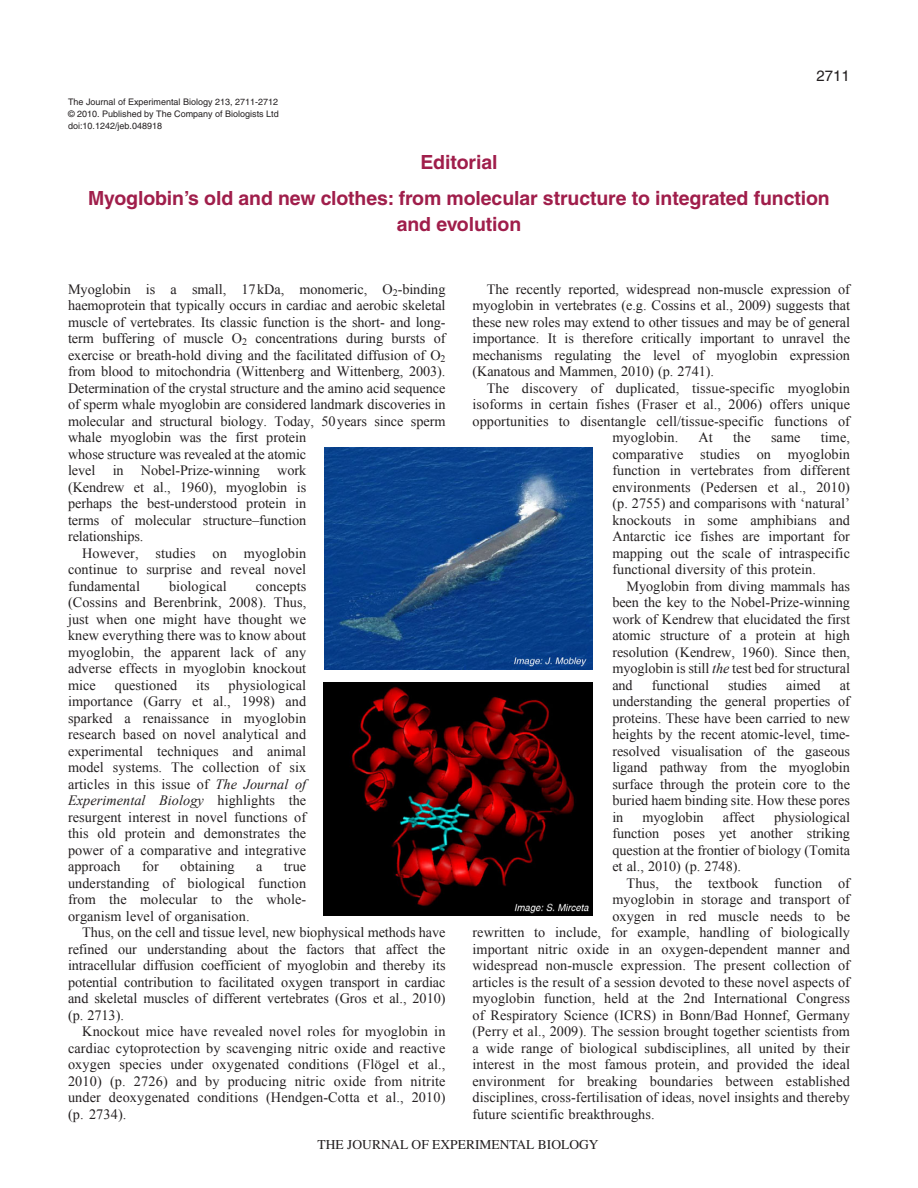
<style>
.page{position:relative;width:918px;height:1188px;background:#fff}
.page>*{position:absolute;margin:0;border:0;box-sizing:border-box;transform-origin:0 0}
.t1{font:700 19.5px/36px "Helvetica";letter-spacing:-.005em;color:#a01e4b;text-align:center}
.t2{font:15px "Helvetica";color:#231f20}
.t3{font:14.25px/16.5px "Times New Roman";letter-spacing:.005em;color:#231f20;text-align:justify}
.t4{font:13.5px "Times";color:#231f20}
.t5{font:9px/12.1px "Helvetica";color:#231f20;text-align:justify}
.s1{font-style:italic}
</style>
<div class="page">
<img style="left:324px;top:447px;width:268px;height:223px">
<img style="left:324px;top:682px;width:268px;height:233px">
<p class="t2" style="left:817px;top:70px;width:35px">2711</p>
<p class="t5" style="left:68px;top:96px;width:212px">The Journal of Experimental Biology 213, 2711-2712 © 2010. Published by The Company of Biologists Ltd doi:10.1242/jeb.048918</p>
<h1 class="t1" style="left:88px;top:146px;width:743px">Editorial<br>Myoglobin’s old and new clothes: from molecular structure to integrated function</h1>
<h1 class="t1" style="left:397px;top:208px;width:126px">and evolution</h1>
<p class="t3" style="left:68px;top:281px;width:379px">Myoglobin is a small, 17kDa, monomeric, O<sub>2</sub>-binding</p>
<p class="t3" style="left:68px;top:297px;width:379px">haemoprotein that typically occurs in cardiac and aerobic skeletal</p>
<p class="t3" style="left:68px;top:314px;width:379px">muscle of vertebrates. Its classic function is the short- and long-</p>
<p class="t3" style="left:68px;top:330px;width:379px">term buffering of muscle O<sub>2</sub> concentrations during bursts of</p>
<p class="t3" style="left:68px;top:347px;width:379px">exercise or breath-hold diving and the facilitated diffusion of O<sub>2</sub></p>
<p class="t3" style="left:68px;top:363px;width:379px">from blood to mitochondria (Wittenberg and Wittenberg, 2003).</p>
<p class="t3" style="left:68px;top:380px;width:379px">Determination of the crystal structure and the amino acid sequence</p>
<p class="t3" style="left:68px;top:396px;width:379px">of sperm whale myoglobin are considered landmark discoveries in</p>
<p class="t3" style="left:68px;top:413px;width:379px">molecular and structural biology. Today, 50years since sperm</p>
<p class="t3" style="left:68px;top:429px;width:240px">whale myoglobin was the first protein</p>
<p class="t3" style="left:68px;top:446px;width:240px">whose structure was revealed at the atomic</p>
<p class="t3" style="left:68px;top:462px;width:240px">level in Nobel-Prize-winning work</p>
<p class="t3" style="left:68px;top:479px;width:240px">(Kendrew et al., 1960), myoglobin is</p>
<p class="t3" style="left:68px;top:495px;width:240px">perhaps the best-understood protein in</p>
<p class="t3" style="left:68px;top:512px;width:240px">terms of molecular structure–function</p>
<p class="t3" style="left:68px;top:528px;width:77px">relationships.</p>
<p class="t3" style="left:82px;top:545px;width:225px">However, studies on myoglobin</p>
<p class="t3" style="left:68px;top:561px;width:240px">continue to surprise and reveal novel</p>
<p class="t3" style="left:68px;top:578px;width:73px">fundamental</p>
<p class="t3" style="left:169px;top:578px;width:59px">biological</p>
<p class="t3" style="left:68px;top:578px;width:240px;text-indent:188px">concepts (Cossins and Berenbrink, 2008). Thus, just when one might have thought we knew everything there was to know about myoglobin, the apparent lack of any adverse effects in myoglobin knockout mice</p>
<p class="t3" style="left:68px;top:677px;width:240px;text-indent:161px">physiological importance (Garry et al., 1998) and sparked a renaissance in myoglobin research based on novel analytical and experimental techniques and animal model systems. The collection of six articles in this issue of <span class="s1">The Journal of Experimental Biology</span> highlights the resurgent interest in novel functions of this old protein and demonstrates the power of a comparative and integrative approach</p>
<p class="t3" style="left:115px;top:677px;width:64px">questioned</p>
<p class="t3" style="left:196px;top:677px;width:15px">its</p>
<p class="t3" style="left:142px;top:858px;width:18px">for</p>
<p class="t3" style="left:180px;top:858px;width:56px">obtaining</p>
<p class="t3" style="left:256px;top:858px;width:8px">a</p>
<p class="t3" style="left:68px;top:858px;width:240px;text-indent:216px">true understanding of biological function from the molecular to the whole&shy;organism level of organisation.</p>
<p class="t3" style="left:68px;top:924px;width:379px;text-indent:14px">Thus, on the cell and tissue level, new biophysical methods have refined our understanding about the factors that affect the intracellular diffusion coefficient of myoglobin and thereby its potential contribution to facilitated oxygen transport in cardiac and skeletal muscles of different vertebrates (Gros et al., 2010) (p. 2713).</p>
<p class="t3" style="left:68px;top:1023px;width:379px;text-indent:14px">Knockout mice have revealed novel roles for myoglobin in cardiac cytoprotection by scavenging nitric oxide and reactive oxygen species under oxygenated conditions (Flögel et al., 2010) (p. 2726) and by producing nitric oxide from nitrite under deoxygenated conditions (Hendgen-Cotta et al., 2010) (p. 2734).</p>
<p class="t3" style="left:473px;top:281px;width:379px;text-indent:14px">The recently reported, widespread non-muscle expression of myoglobin in vertebrates (e.g. Cossins et al., 2009) suggests that these new roles may extend to other tissues and may be of general importance. It is therefore critically important to unravel the mechanisms regulating the level of myoglobin expression (Kanatous and Mammen, 2010) (p. 2741).</p>
<p class="t3" style="left:487px;top:380px;width:365px">The discovery of duplicated, tissue-specific myoglobin</p>
<p class="t3" style="left:473px;top:396px;width:379px">isoforms in certain fishes (Fraser et al., 2006) offers unique</p>
<p class="t3" style="left:473px;top:413px;width:379px">opportunities to disentangle cell/tissue-specific functions of</p>
<p class="t3" style="left:612px;top:429px;width:67px">myoglobin.</p>
<p class="t3" style="left:699px;top:429px;width:16px">At</p>
<p class="t3" style="left:733px;top:429px;width:19px">the</p>
<p class="t3" style="left:771px;top:429px;width:31px">same</p>
<p class="t3" style="left:612px;top:429px;width:239px;text-indent:208px">time, comparative studies on myoglobin function in vertebrates from different environments (Pedersen et al., 2010) (p. 2755) and comparisons with ‘natural’ knockouts in some amphibians and Antarctic ice fishes are important for mapping out the scale of intraspecific functional diversity of this protein.</p>
<p class="t3" style="left:612px;top:578px;width:239px;text-indent:14px">Myoglobin from diving mammals has been the key to the Nobel-Prize-winning work of Kendrew that elucidated the first atomic structure of a protein at high resolution (Kendrew, 1960). Since then, myoglobin is still <span class="s1">the</span> test bed for structural and</p>
<p class="t3" style="left:652px;top:677px;width:59px">functional</p>
<p class="t3" style="left:728px;top:677px;width:41px">studies</p>
<p class="t3" style="left:786px;top:677px;width:36px">aimed</p>
<p class="t3" style="left:612px;top:677px;width:239px;text-indent:227px">at understanding the general properties of proteins. These have been carried to new heights by the recent atomic-level, time&shy;resolved visualisation of the gaseous ligand pathway from the myoglobin surface through the protein core to the buried haem binding site. How these pores in</p>
<p class="t3" style="left:612px;top:809px;width:239px;text-indent:162px">physiological function poses yet another striking question at the frontier of biology (Tomita et al., 2010) (p. 2748).</p>
<p class="t3" style="left:627px;top:875px;width:225px">Thus, the textbook function of</p>
<p class="t3" style="left:612px;top:891px;width:239px">myoglobin in storage and transport of</p>
<p class="t3" style="left:612px;top:908px;width:239px">oxygen in red muscle needs to be</p>
<p class="t3" style="left:473px;top:924px;width:379px">rewritten to include, for example, handling of biologically</p>
<p class="t3" style="left:473px;top:941px;width:379px">important nitric oxide in an oxygen-dependent manner and</p>
<p class="t3" style="left:473px;top:957px;width:379px">widespread non-muscle expression. The present collection of</p>
<p class="t3" style="left:473px;top:974px;width:379px">articles is the result of a session devoted to these novel aspects of</p>
<p class="t3" style="left:473px;top:990px;width:379px">myoglobin function, held at the 2nd International Congress</p>
<p class="t3" style="left:473px;top:1007px;width:379px">of Respiratory Science (ICRS) in Bonn/Bad Honnef, Germany</p>
<p class="t3" style="left:473px;top:1023px;width:379px">(Perry et al., 2009). The session brought together scientists from</p>
<p class="t3" style="left:473px;top:1040px;width:379px">a wide range of biological subdisciplines, all united by their</p>
<p class="t3" style="left:473px;top:1056px;width:379px">interest in the most famous protein, and provided the ideal</p>
<p class="t3" style="left:473px;top:1073px;width:379px">environment for breaking boundaries between established</p>
<p class="t3" style="left:473px;top:1089px;width:379px">disciplines, cross-fertilisation of ideas, novel insights and thereby</p>
<p class="t3" style="left:473px;top:1106px;width:184px">future scientific breakthroughs.</p>
<p class="t3" style="left:643px;top:809px;width:63px">myoglobin</p>
<p class="t3" style="left:723px;top:809px;width:34px">affect</p>
<p class="t4" style="left:318px;top:1137px;width:282px">THE JOURNAL OF EXPERIMENTAL BIOLOGY</p>
</div>
